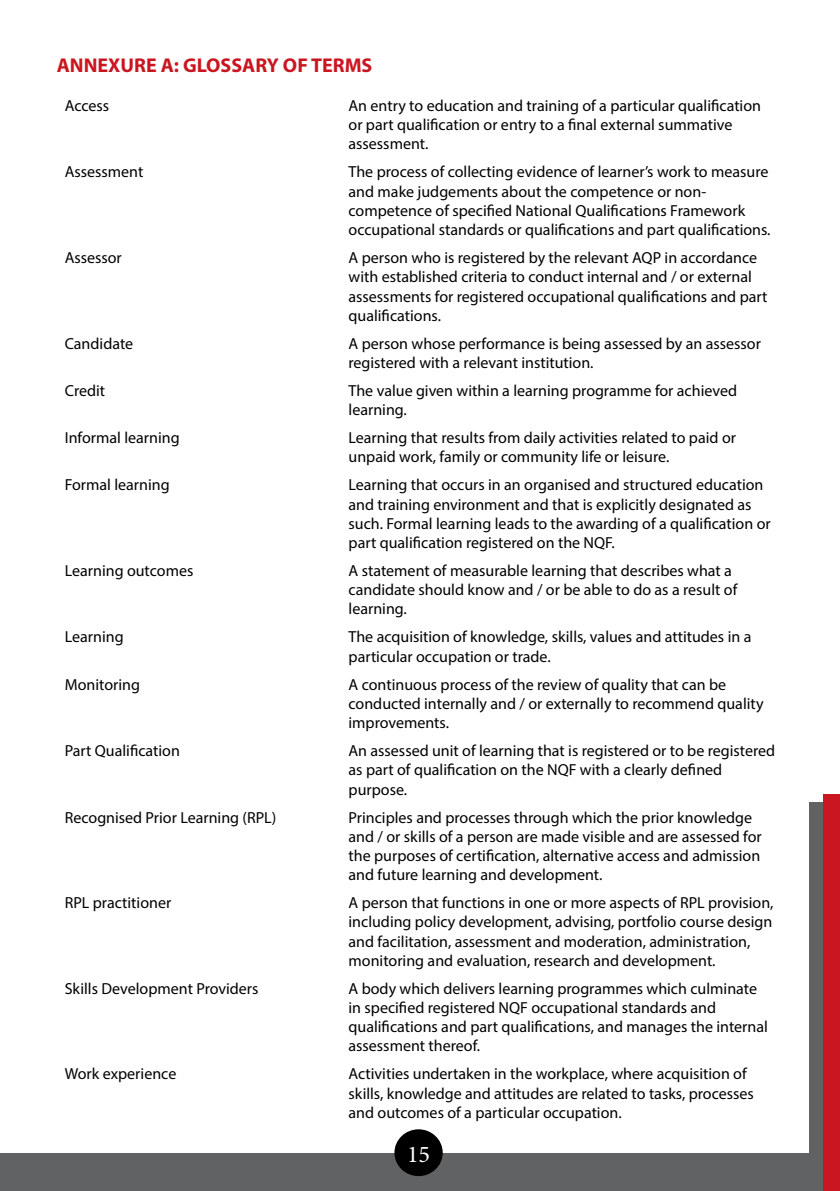
<style>
.page{position:relative;width:840px;height:1191px;background:#fff}
.page>*{position:absolute;margin:0;border:0;box-sizing:border-box;transform-origin:0 0}
.t1{font:24px "Minion Pro";color:#fff}
.t2{font:700 20px "Myriad Pro";color:#ca1621}
.t3{font:16px/19.2px "Myriad Pro";color:#000}
</style>
<div class="page">
<div style="left:1px;top:1152px;width:838px;height:39px;background:#616264"></div>
<div style="left:808px;top:802px;width:31px;height:389px;background:#616264"></div>
<div style="left:822px;top:794px;width:17px;height:397px;background:#ca1621"></div>
<div style="left:398px;top:1133px;width:40px;height:39px;background:#000;border-radius:50%"></div>
<div style="left:394px;top:1129px;width:48px;height:47px;border:8px solid #000;border-radius:50%"></div>
<p class="t2" style="left:57px;top:52px;width:14px">ANNE</p>
<p class="t2" style="left:108px;top:52px;width:265px">XURE A: GLOSSARY OF TERMS</p>
<p class="t3" style="left:65px;top:96px;width:46px">Access</p>
<p class="t3" style="left:348px;top:96px;width:414px">An entry to education and training of a particular qualification or part qualification or entry to a final external summative assessment.</p>
<p class="t3" style="left:65px;top:162px;width:80px">Assessment</p>
<p class="t3" style="left:348px;top:162px;width:423px">The process of collecting evidence of learner’s work to measure and make judgements about the competence or non&shy;competence of specified National Qualifications Framework occupational standards or qualifications and part qualifications.</p>
<p class="t3" style="left:65px;top:248px;width:59px">Assessor</p>
<p class="t3" style="left:348px;top:248px;width:420px">A person who is registered by the relevant AQP in accordance with established criteria to conduct internal and / or external assessments for registered occupational qualifications and part qualifications.</p>
<p class="t3" style="left:65px;top:333px;width:70px">Candidate</p>
<p class="t3" style="left:348px;top:333px;width:413px">A person whose performance is being assessed by an assessor registered with a relevant institution.</p>
<p class="t3" style="left:65px;top:381px;width:42px">Credit</p>
<p class="t3" style="left:348px;top:381px;width:390px">The value given within a learning programme for achieved learning.</p>
<p class="t3" style="left:65px;top:428px;width:116px">Informal learning</p>
<p class="t3" style="left:348px;top:428px;width:389px">Learning that results from daily activities related to paid or unpaid work, family or community life or leisure.</p>
<p class="t3" style="left:65px;top:475px;width:106px">Formal learning</p>
<p class="t3" style="left:348px;top:475px;width:423px">Learning that occurs in an organised and structured education and training environment and that is explicitly designated as such. Formal learning leads to the awarding of a qualification or part qualification registered on the NQF.</p>
<p class="t3" style="left:65px;top:561px;width:130px">Learning outcomes</p>
<p class="t3" style="left:348px;top:561px;width:390px">A statement of measurable learning that describes what a candidate should know and / or be able to do as a result of learning.</p>
<p class="t3" style="left:65px;top:627px;width:60px">Learning</p>
<p class="t3" style="left:348px;top:627px;width:404px">The acquisition of knowledge, skills, values and attitudes in a particular occupation or trade.</p>
<p class="t3" style="left:65px;top:674px;width:77px">Monitoring</p>
<p class="t3" style="left:348px;top:674px;width:416px">A continuous process of the review of quality that can be conducted internally and / or externally to recommend quality improvements.</p>
<p class="t3" style="left:65px;top:741px;width:117px">Part Qualification</p>
<p class="t3" style="left:348px;top:741px;width:428px">An assessed unit of learning that is registered or to be registered as part of qualification on the NQF with a clearly defined purpose.</p>
<p class="t3" style="left:65px;top:807px;width:213px">Recognised Prior Learning (RPL)</p>
<p class="t3" style="left:348px;top:807px;width:414px">Principles and processes through which the prior knowledge and / or skills of a person are made visible and are assessed for the purposes of certification, alternative access and admission and future learning and development.</p>
<p class="t3" style="left:65px;top:893px;width:108px">RPL practitioner</p>
<p class="t3" style="left:348px;top:893px;width:426px">A person that functions in one or more aspects of RPL provision, including policy development, advising, portfolio course design and facilitation, assessment and moderation, administration, monitoring and evaluation, research and development.</p>
<p class="t3" style="left:65px;top:978px;width:195px">Skills Development Providers</p>
<p class="t3" style="left:348px;top:978px;width:420px">A body which delivers learning programmes which culminate in specified registered NQF occupational standards and qualifications and part qualifications, and manages the internal assessment thereof.</p>
<p class="t3" style="left:65px;top:1064px;width:113px">Work experience</p>
<p class="t3" style="left:348px;top:1064px;width:406px">Activities undertaken in the workplace, where acquisition of skills, knowledge and attitudes are related to tasks, processes and outcomes of a particular occupation.</p>
<h1 class="t1" style="left:407px;top:1137px;width:25px">15</h1>
</div>
